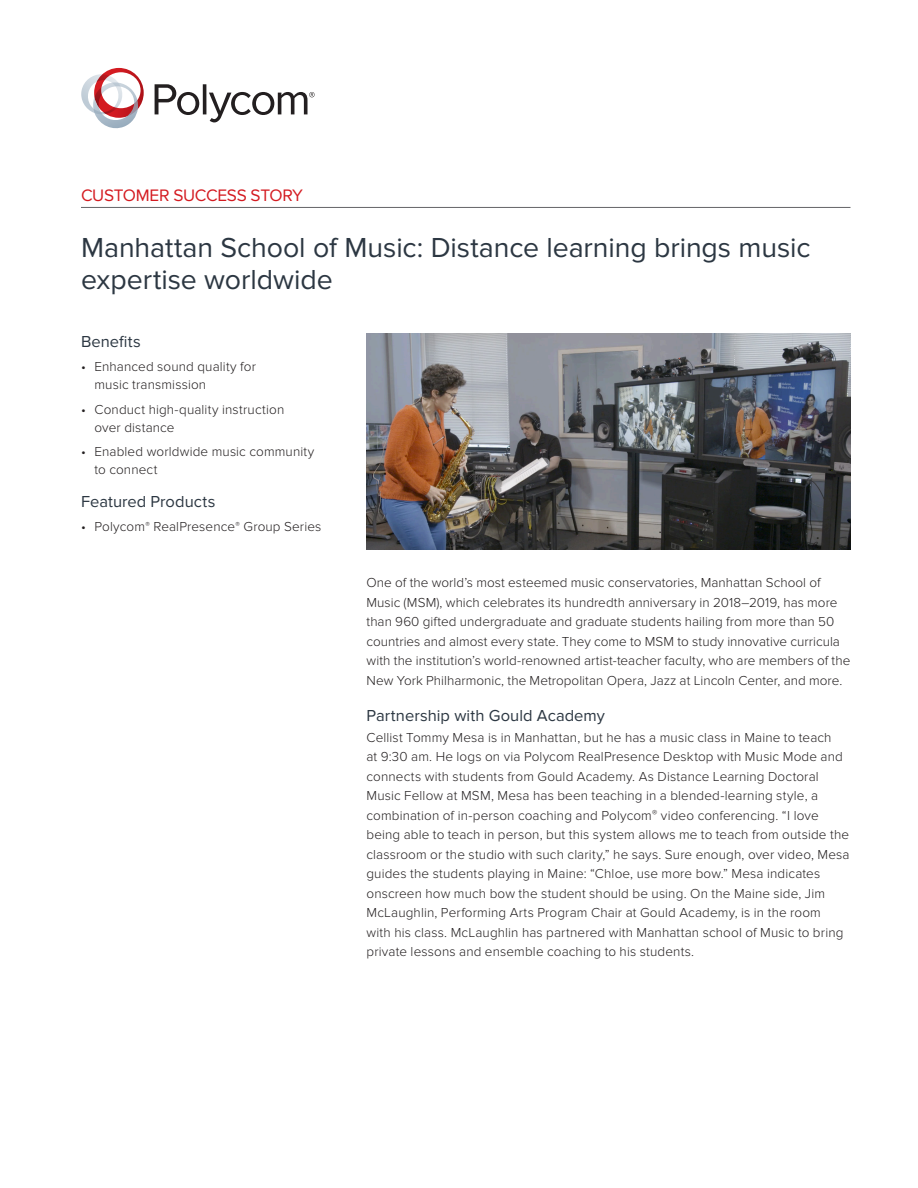
<style>
.page{position:relative;width:918px;height:1188px;background:#fff}
.page>*{position:absolute;margin:0;border:0;box-sizing:border-box;transform-origin:0 0}
.CS_-_Title{font:28.5px/31.5px "Proxima Nova";letter-spacing:-.005em;color:#2c3742}
.t1{font:17.25px "Proxima Nova";letter-spacing:-.015em;color:#d41b21}
.CS_-_Subhead_Level_1{font:16.5px "Proxima Nova";letter-spacing:.005em;color:#2c3742}
.Sidebar_Header{font:16.5px "Proxima Nova";letter-spacing:.005em;color:#2c3742}
.Body_Copy_Text{font:300 13.5px/19.5px "Proxima Nova";letter-spacing:.01em;color:#231f20}
</style>
<div class="page">
<hr style="left:81px;top:207px;width:769px;height:1px;background:#636366">
<svg style="left:81px;top:68px;width:63px;height:60px"></svg>
<svg style="left:155px;top:84px;width:44px;height:31px"></svg>
<hr style="left:203px;top:84px;width:3px;height:30px;background:#231f20">
<svg style="left:209px;top:92px;width:106px;height:30px"></svg>
<img style="left:367px;top:334px;width:483px;height:216px">
<p class="t1" style="left:81px;top:185px;width:224px">CUSTOMER SUCCESS STORY</p>
<p class="CS_-_Title" style="left:81px;top:232px;width:731px">Manhattan School of Music: Distance learning brings music expertise worldwide</p>
<p class="Sidebar_Header" style="left:81px;top:332px;width:61px">Benefits</p>
<p class="Body_Copy_Text" style="left:94px;top:357px;width:163px;line-height:18px;text-indent:-14px">• Enhanced sound quality for music transmission</p>
<p class="Body_Copy_Text" style="left:94px;top:400px;width:191px;line-height:18px;text-indent:-14px">• Conduct high-quality instruction over distance</p>
<p class="Body_Copy_Text" style="left:94px;top:443px;width:221px;line-height:18px;text-indent:-14px">• Enabled worldwide music community to connect</p>
<p class="Sidebar_Header" style="left:81px;top:492px;width:136px">Featured Products</p>
<p class="Body_Copy_Text" style="left:81px;top:517px;width:242px">• Polycom<sup>®</sup> RealPresence<sup>®</sup> Group Series</p>
<p class="Body_Copy_Text" style="left:366px;top:573px;width:485px">One of the world’s most esteemed music conservatories, Manhattan School of Music (MSM), which celebrates its hundredth anniversary in 2018–2019, has more than 960 gifted undergraduate and graduate students hailing from more than 50 countries and almost every state. They come to MSM to study innovative curricula with the institution’s world-renowned artist-teacher faculty, who are members of the New York Philharmonic, the Metropolitan Opera, Jazz at Lincoln Center, and more.</p>
<p class="CS_-_Subhead_Level_1" style="left:366px;top:706px;width:240px">Partnership with Gould Academy</p>
<p class="Body_Copy_Text" style="left:366px;top:728px;width:485px">Cellist Tommy Mesa is in Manhattan, but he has a music class in Maine to teach<br>at 9:30 am. He logs on via Polycom RealPresence Desktop with Music Mode and connects with students from Gould Academy. As Distance Learning Doctoral Music Fellow at MSM, Mesa has been teaching in a blended-learning style, a combination of in-person coaching and Polycom<sup>®</sup> video conferencing. “I love being able to teach in person, but this system allows me to teach from outside the classroom or the studio with such clarity,” he says. Sure enough, over video, Mesa guides the students playing in Maine: “Chloe, use more bow.” Mesa indicates onscreen how much bow the student should be using. On the Maine side, Jim McLaughlin, Performing Arts Program Chair at Gould Academy, is in the room<br>with his class. McLaughlin has partnered with Manhattan school of Music to bring private lessons and ensemble coaching to his students.</p>
</div>
